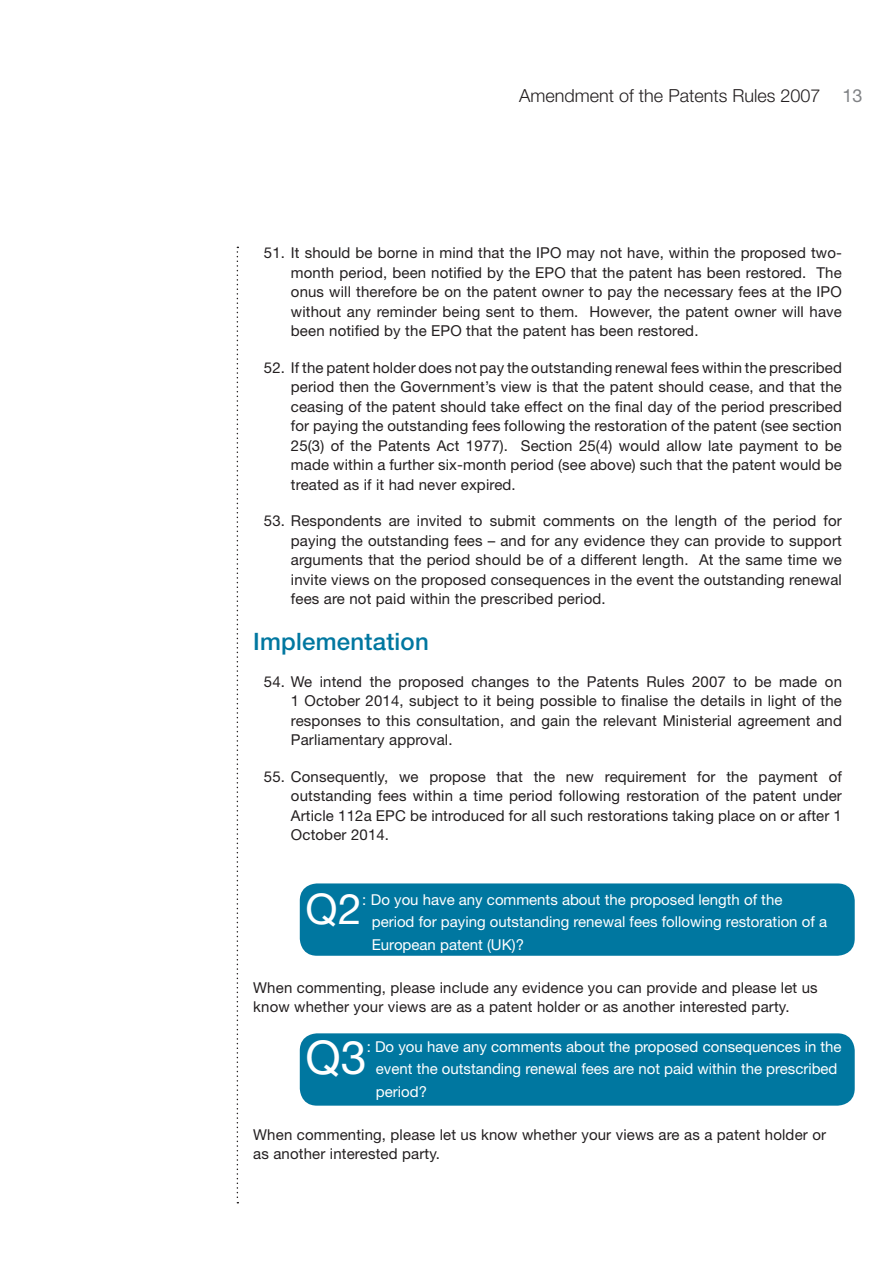
<style>
.page{position:relative;width:893px;height:1263px;background:#fff}
.page>*{position:absolute;margin:0;border:0;box-sizing:border-box;transform-origin:0 0}
.t1{font:46.5px "Helvetica Neue LT Std";color:#fff}
.t2{font:42.3px "Helvetica Neue LT Std";color:#fff}
.Heading_3{font:500 24px "Helvetica Neue LT Std";letter-spacing:.01em;color:#0077a0}
.t3{font:300 18px "Helvetica Neue LT Std";color:#231f20}
.Body{font:15px/19.5px "Helvetica Neue LT Std";letter-spacing:.01em;color:#231f20;text-align:justify}
.t4{font:15px/22.5px "Helvetica Neue LT Std";color:#fff}
.s1{font-weight:400;color:#808285}
</style>
<div class="page">
<svg style="left:237px;top:247px;width:1px;height:956px"></svg>
<div style="left:300px;top:883px;width:555px;height:73px;background:#0077a0;border-radius:17px"></div>
<div style="left:300px;top:1033px;width:555px;height:73px;background:#0077a0;border-radius:17px"></div>
<p class="t3" style="left:519px;top:85px;width:345px">Amendment of the Patents Rules 2007 <span class="s1">13</span></p>
<p class="Body" style="left:291px;top:243px;width:553px;text-indent:-27px">51. It should be borne in mind that the IPO may not have, within the proposed two&shy;month period, been notified by the EPO that the patent has been restored. The onus will therefore be on the patent owner to pay the necessary fees at the IPO without any reminder being sent to them. However, the patent owner will have been notified by the EPO that the patent has been restored.</p>
<p class="Body" style="left:291px;top:358px;width:553px;text-indent:-27px">52. If the patent holder does not pay the outstanding renewal fees within the prescribed period then the Government’s view is that the patent should cease, and that the ceasing of the patent should take effect on the final day of the period prescribed for paying the outstanding fees following the restoration of the patent (see section 25(3) of the Patents Act 1977). Section 25(4) would allow late payment to be made within a further six-month period (see above) such that the patent would be treated as if it had never expired.</p>
<p class="Body" style="left:291px;top:511px;width:553px;text-indent:-27px">53. Respondents are invited to submit comments on the length of the period for paying the outstanding fees – and for any evidence they can provide to support arguments that the period should be of a different length. At the same time we invite views on the proposed consequences in the event the outstanding renewal fees are not paid within the prescribed period.</p>
<h3 class="Heading_3" style="left:253px;top:627px;width:177px">Implementation</h3>
<p class="Body" style="left:291px;top:671px;width:553px;text-indent:-27px">54. We intend the proposed changes to the Patents Rules 2007 to be made on 1 October 2014, subject to it being possible to finalise the details in light of the responses to this consultation, and gain the relevant Ministerial agreement and Parliamentary approval.</p>
<p class="Body" style="left:291px;top:766px;width:552px;text-indent:-27px">55. Consequently, we propose that the new requirement for the payment of outstanding fees within a time period following restoration of the patent under Article 112a EPC be introduced for all such restorations taking place on or after 1<br>October 2014.</p>
<p class="t2" style="left:306px;top:884px;width:58px">Q2</p>
<p class="t4" style="left:372px;top:888px;width:457px;text-indent:-10px">: Do you have any comments about the proposed length of the period for paying outstanding renewal fees following restoration of a<br>European patent (UK)?</p>
<p class="Body" style="left:253px;top:977px;width:566px">When commenting, please include any evidence you can provide and please let us know whether your views are as a patent holder or as another interested party.</p>
<p class="t1" style="left:305px;top:1030px;width:63px">Q3</p>
<p class="t4" style="left:376px;top:1035px;width:467px;text-indent:-9px">: Do you have any comments about the proposed consequences in the event the outstanding renewal fees are not paid within the prescribed period?</p>
<p class="Body" style="left:253px;top:1124px;width:574px">When commenting, please let us know whether your views are as a patent holder or as another interested party.</p>
</div>
